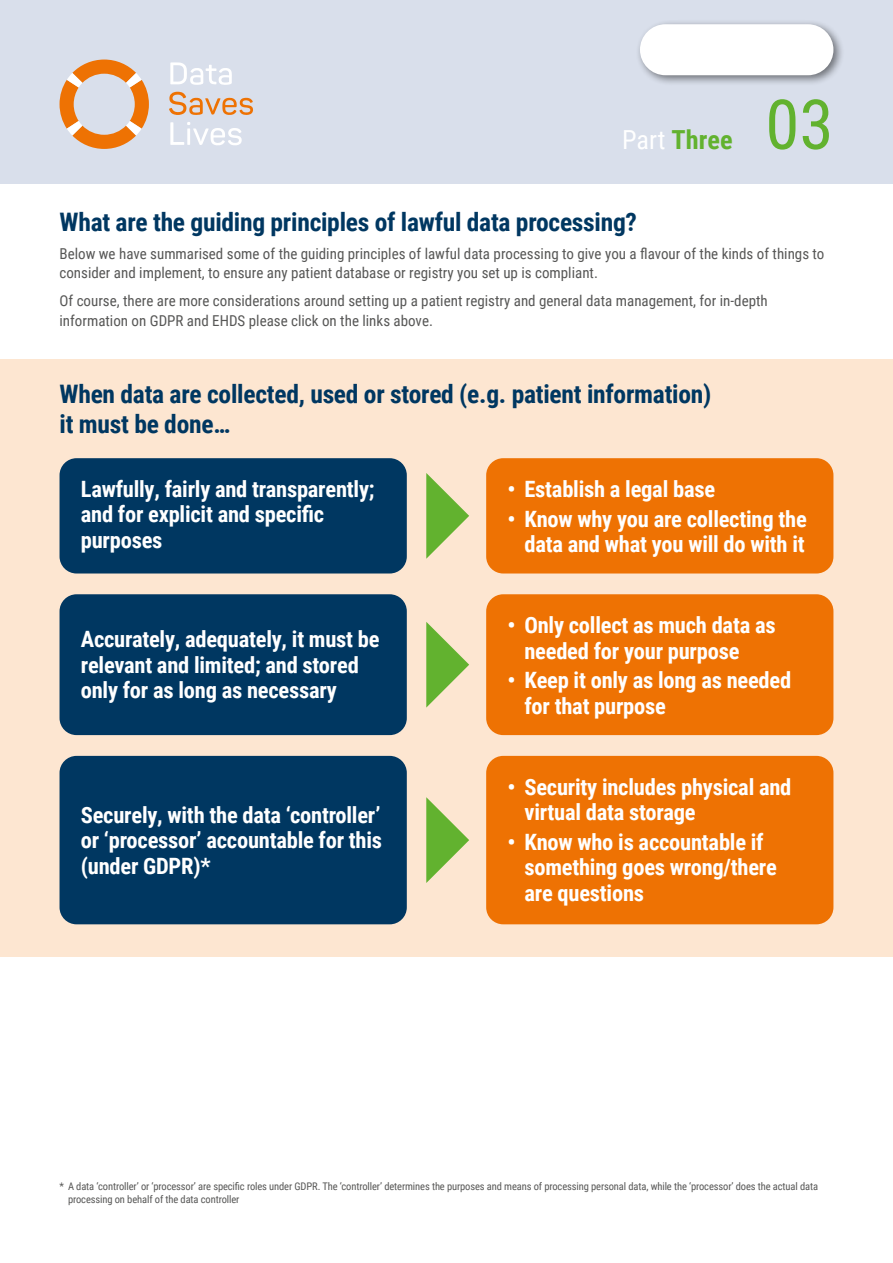
<style>
.page{position:relative;width:893px;height:1263px;background:#fff}
.page>*{position:absolute;margin:0;border:0;box-sizing:border-box;transform-origin:0 0}
.t1{font:69px "Roboto Condensed";color:#62b22f}
.t2{font:700 26.25px "Roboto Condensed";color:#62b22f}
.t3{font:700 25.5px/30px "Roboto Condensed";letter-spacing:-.01em;color:#003761}
.t4{font:700 22.5px/25.5px "Roboto Condensed";letter-spacing:-.01em;color:#fff}
.t5{font:15px/19.5px "Roboto Condensed";color:#575756}
.t6{font:10.5px/13.5px "Roboto Condensed";letter-spacing:-.01em;color:#575756}
.s1{font-weight:400;color:#fff}
</style>
<div class="page">
<div style="left:0;top:0;width:893px;height:184px;background:#d9dfeb"></div>
<svg style="left:60px;top:60px;width:89px;height:89px"></svg>
<svg style="left:170px;top:62px;width:62px;height:23px"></svg>
<svg style="left:169px;top:92px;width:84px;height:23px"></svg>
<svg style="left:170px;top:122px;width:72px;height:24px"></svg>
<div style="left:0;top:359px;width:893px;height:598px;background:#fde6d1"></div>
<div style="left:60px;top:458px;width:347px;height:115px;background:#003761;border-radius:17px"></div>
<div style="left:60px;top:594px;width:347px;height:141px;background:#003761;border-radius:17px"></div>
<div style="left:60px;top:756px;width:347px;height:168px;background:#003761;border-radius:17px"></div>
<div style="left:486px;top:458px;width:347px;height:115px;background:#ee7203;border-radius:17px"></div>
<div style="left:486px;top:594px;width:347px;height:141px;background:#ee7203;border-radius:17px"></div>
<div style="left:486px;top:756px;width:347px;height:168px;background:#ee7203;border-radius:17px"></div>
<svg style="left:426px;top:473px;width:43px;height:86px"></svg>
<svg style="left:426px;top:622px;width:43px;height:86px"></svg>
<svg style="left:426px;top:797px;width:43px;height:86px"></svg>
<div style="left:635px;top:19px;width:210px;height:67px;background:#000;opacity:.5"></div>
<div style="left:640px;top:24px;width:193px;height:51px;background:#fff;border-radius:26px"></div>
<p class="t2" style="left:622px;top:121px;width:112px"><span class="s1">Part</span> Three</p>
<h1 class="t1" style="left:765px;top:76px;width:70px">03</h1>
<p class="t3" style="left:60px;top:206px;width:579px">What are the guiding principles of lawful data processing?</p>
<p class="t5" style="left:60px;top:243px;width:766px">Below we have summarised some of the guiding principles of lawful data processing to give you a flavour of the kinds of things to consider and implement, to ensure any patient database or registry you set up is compliant.</p>
<p class="t5" style="left:60px;top:291px;width:710px">Of course, there are more considerations around setting up a patient registry and general data management, for in-depth information on GDPR and EHDS please click on the links above.</p>
<p class="t3" style="left:60px;top:377px;width:653px">When data are collected, used or stored (e.g. patient information) it must be done…</p>
<p class="t4" style="left:81px;top:475px;width:295px">Lawfully, fairly and transparently; and for explicit and specific purposes</p>
<p class="t4" style="left:81px;top:626px;width:300px">Accurately, adequately, it must be relevant and limited; and stored only for as long as necessary</p>
<p class="t4" style="left:81px;top:801px;width:303px;text-align:justify">Securely, with the data ‘controller’ or ‘processor’ accountable for this (under GDPR)*</p>
<p class="t4" style="left:507px;top:475px;width:209px">• Establish a legal base</p>
<p class="t4" style="left:507px;top:505px;width:301px;text-align:right">• Know why you are collecting the data and what you will do with it</p>
<p class="t4" style="left:524px;top:611px;width:253px;text-indent:-17px">• Only collect as much data as needed for your purpose</p>
<p class="t4" style="left:524px;top:667px;width:268px;text-indent:-17px">• Keep it only as long as needed for that purpose</p>
<p class="t4" style="left:524px;top:773px;width:268px;text-indent:-17px">• Security includes physical and virtual data storage</p>
<p class="t4" style="left:524px;top:828px;width:254px;text-indent:-17px">• Know who is accountable if something goes wrong/there are questions</p>
<p class="t6" style="left:68px;top:1179px;width:752px;text-indent:-9px">* A data ‘controller’ or ‘processor’ are specific roles under GDPR. The ‘controller’ determines the purposes and means of processing personal data, while the ‘processor’ does the actual data processing on behalf of the data controller</p>
</div>
